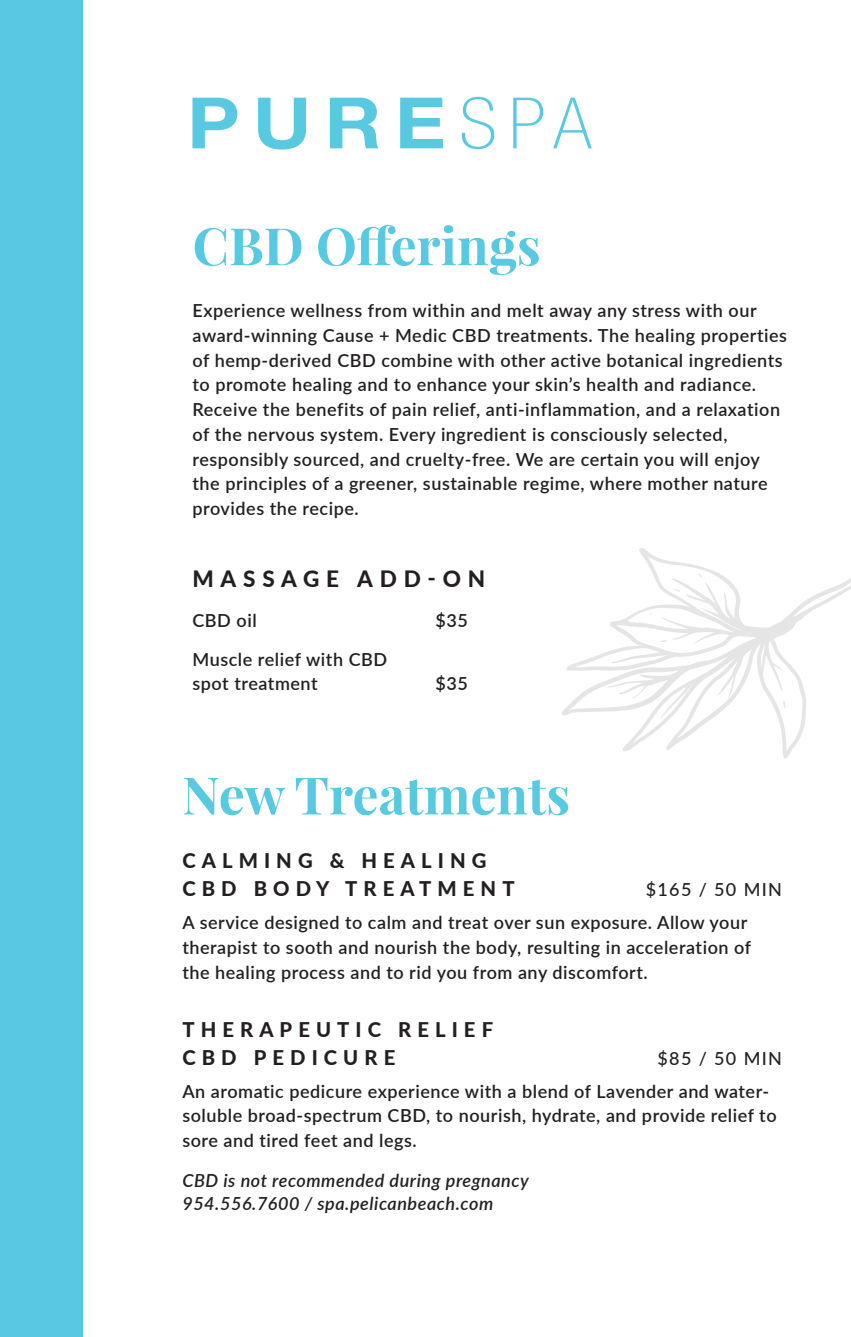
<style>
.page{position:relative;width:851px;height:1337px;background:#fff}
.page>*{position:absolute;margin:0;border:0;box-sizing:border-box;transform-origin:0 0}
.t1{font:700 51.75px "Playfair Display";color:#57c9e0}
.t2{font:800 22.5px "Lato";letter-spacing:.3em;color:#231f20}
.t3{font:800 20.25px "Lato";letter-spacing:.3em;color:#231f20}
.t4{font:600 18px/24.8px "Lato";letter-spacing:.03em;color:#231f20}
.t5{font:italic 600 18px "Lato";letter-spacing:.03em;color:#231f20}
.t6{font:500 18px "Lato";letter-spacing:.075em;color:#231f20}
</style>
<div class="page">
<div style="left:0;top:0;width:82px;height:1336px;background:#57c9e0"></div>
<svg style="left:562px;top:548px;width:288px;height:211px"></svg>
<svg style="left:783px;top:700px;width:2px;height:8px"></svg>
<svg style="left:659px;top:640px;width:7px;height:2px"></svg>
<svg style="left:672px;top:588px;width:8px;height:4px"></svg>
<svg style="left:698px;top:573px;width:3px;height:4px"></svg>
<svg style="left:192px;top:98px;width:45px;height:50px"></svg>
<svg style="left:258px;top:98px;width:48px;height:52px"></svg>
<svg style="left:330px;top:98px;width:48px;height:50px"></svg>
<svg style="left:400px;top:98px;width:43px;height:50px"></svg>
<svg style="left:462px;top:97px;width:32px;height:52px"></svg>
<svg style="left:513px;top:98px;width:30px;height:50px"></svg>
<svg style="left:553px;top:98px;width:38px;height:50px"></svg>
<h1 class="t1" style="left:192px;top:213px;width:349px">CBD Offerings</h1>
<p class="t4" style="left:192px;top:297px;width:596px">Experience wellness from within and melt away any stress with our award-winning Cause + Medic CBD treatments. The healing properties of hemp-derived CBD combine with other active botanical ingredients to promote healing and to enhance your skin’s health and radiance.<br>Receive the benefits of pain relief, anti-inflammation, and a relaxation of the nervous system. Every ingredient is consciously selected, responsibly sourced, and cruelty-free. We are certain you will enjoy the principles of a greener, sustainable regime, where mother nature provides the recipe.</p>
<p class="t2" style="left:192px;top:562px;width:294px">MASSAGE ADD-ON</p>
<p class="t4" style="left:192px;top:607px;width:66px">CBD oil</p>
<p class="t4" style="left:435px;top:607px;width:34px">$35</p>
<p class="t4" style="left:192px;top:646px;width:196px">Muscle relief with CBD</p>
<p class="t4" style="left:192px;top:670px;width:127px">spot treatment</p>
<p class="t4" style="left:435px;top:670px;width:34px">$35</p>
<h2 class="t1" style="left:182px;top:762px;width:389px">New Treatments</h2>
<p class="t3" style="left:182px;top:845px;width:305px">CALMING &amp; HEALING</p>
<p class="t3" style="left:182px;top:873px;width:334px">CBD BODY TREATMENT</p>
<p class="t6" style="left:645px;top:876px;width:138px">$165 / 50 MIN</p>
<p class="t4" style="left:182px;top:909px;width:570px">A service designed to calm and treat over sun exposure. Allow your therapist to sooth and nourish the body, resulting in acceleration of the healing process and to rid you from any discomfort.</p>
<p class="t3" style="left:182px;top:1014px;width:312px">THERAPEUTIC RELIEF</p>
<p class="t3" style="left:182px;top:1042px;width:214px">CBD PEDICURE</p>
<p class="t6" style="left:657px;top:1045px;width:126px">$85 / 50 MIN</p>
<p class="t4" style="left:182px;top:1078px;width:595px">An aromatic pedicure experience with a blend of Lavender and water&shy;soluble broad-spectrum CBD, to nourish, hydrate, and provide relief to sore and tired feet and legs.</p>
<p class="t5" style="left:182px;top:1167px;width:348px">CBD is not recommended during pregnancy</p>
<p class="t5" style="left:182px;top:1190px;width:312px">954.556.7600 / spa.pelicanbeach.com</p>
</div>
